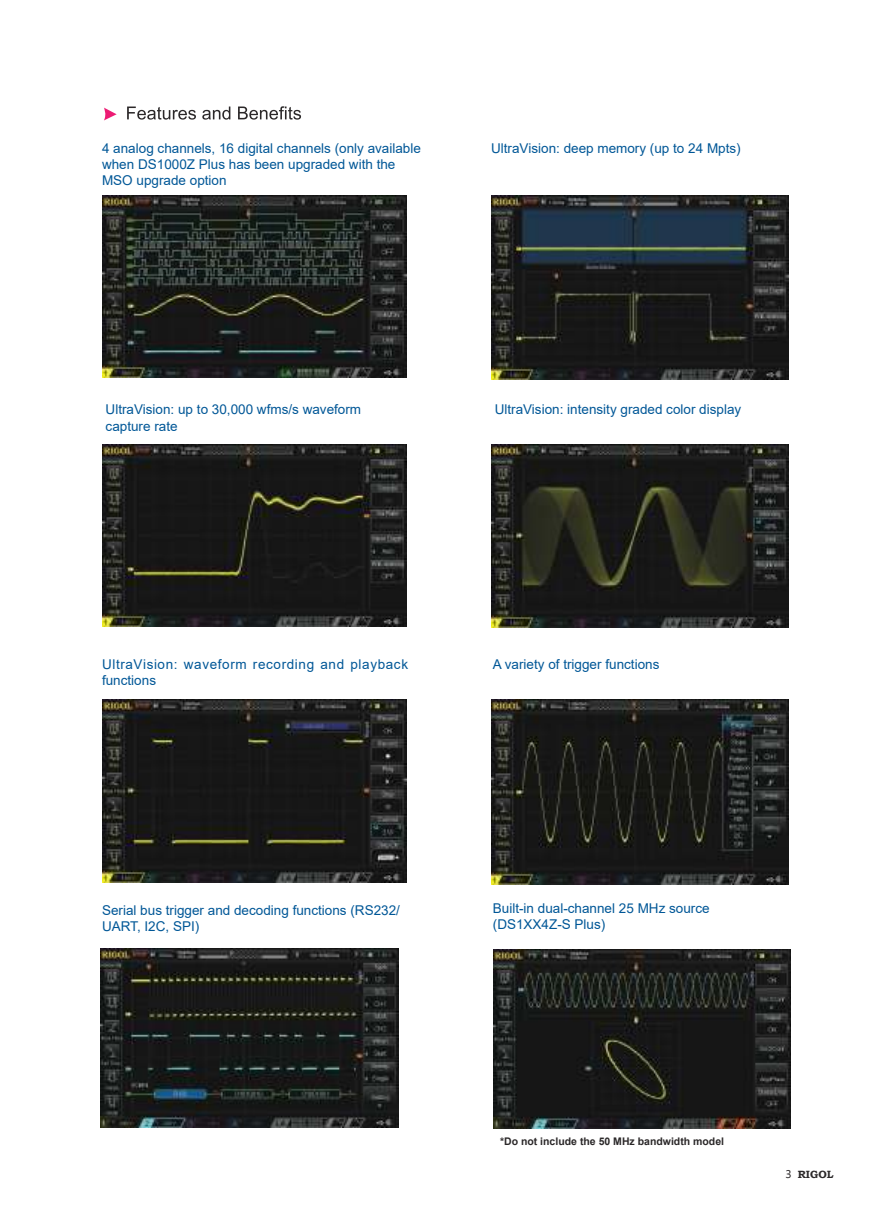
<style>
.page{position:relative;width:893px;height:1212px;background:#fff}
.page>*{position:absolute;margin:0;border:0;box-sizing:border-box;transform-origin:0 0}
.t1{font:13.5px/16.2px "Arial";color:#005797}
.t2{font:13.5px/16.2px "Arial";letter-spacing:.045em;color:#005797}
.t3{font:700 10.5px "Arial";color:#2b2829}
.t4{font:700 10.5px "Bookman Old Style";color:#2b2829}
.s1{font-family:"Microsoft Ya Hei";font-weight:400}
</style>
<div class="page">
<img style="left:491px;top:195px;width:297px;height:184px">
<img style="left:102px;top:195px;width:304px;height:183px">
<svg style="left:127px;top:106px;width:174px;height:14px"></svg>
<svg style="left:104px;top:108px;width:13px;height:12px"></svg>
<img style="left:102px;top:444px;width:304px;height:183px">
<img style="left:491px;top:444px;width:298px;height:183px">
<img style="left:102px;top:699px;width:305px;height:183px">
<img style="left:491px;top:699px;width:297px;height:185px">
<img style="left:101px;top:948px;width:298px;height:179px">
<img style="left:493px;top:949px;width:298px;height:179px">
<p class="t1" style="left:102px;top:141px;width:320px">4 analog channels, 16 digital channels (only available when DS1000Z Plus has been upgraded with the<br>MSO upgrade option</p>
<p class="t1" style="left:491px;top:140px;width:251px">UltraVision: deep memory (up to 24 Mpts)</p>
<p class="t1" style="left:106px;top:401px;width:257px">UltraVision: up to 30,000 wfms/s waveform capture rate</p>
<p class="t1" style="left:495px;top:401px;width:248px">UltraVision: intensity graded color display</p>
<p class="t2" style="left:102px;top:656px;width:308px">UltraVision: waveform recording and playback functions</p>
<p class="t1" style="left:493px;top:657px;width:168px">A variety of trigger functions</p>
<p class="t1" style="left:102px;top:902px;width:299px">Serial bus trigger and decoding functions (RS232/<br>UART, I2C, SPI)</p>
<p class="t1" style="left:493px;top:900px;width:218px">Built-in dual-channel 25 MHz source (DS1XX4Z-S Plus)</p>
<p class="t3" style="left:500px;top:1137px;width:226px">*Do not include the 50 MHz bandwidth model</p>
<p class="t4" style="left:785px;top:1168px;width:50px"><span class="s1">3</span> RIGOL</p>
</div>
